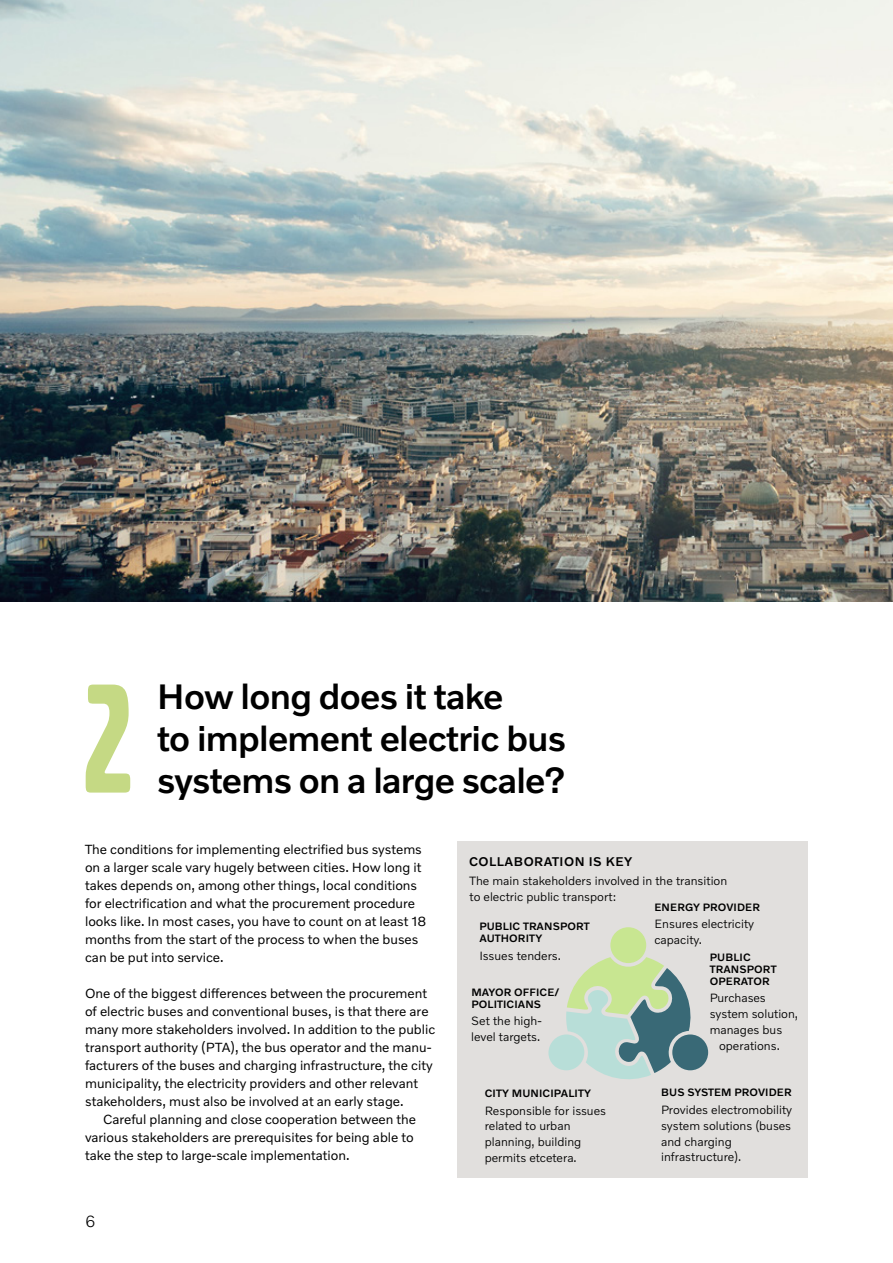
<style>
.page{position:relative;width:893px;height:1263px;background:#fff}
.page>*{position:absolute;margin:0;border:0;box-sizing:border-box;transform-origin:0 0}
.t1{font:162px "Volvo Broad Pro";color:#c5d984}
.t2{font:500 36px/42px "Volvo Novum";letter-spacing:-.02em;color:#000}
.t3{font:300 16.5px "Volvo Novum";color:#000}
.t4{font:13.5px/18px "Volvo Novum";color:#000}
.t5{font:500 12.9px "Volvo Novum";letter-spacing:.04em;color:#000}
.t6{font:300 12.15px/15.9px "Volvo Novum";color:#000}
.t7{font:500 10.95px/12.1px "Volvo Novum";letter-spacing:.01em;color:#000}
</style>
<div class="page">
<img style="left:0;top:0;width:893px;height:602px">
<div style="left:457px;top:841px;width:351px;height:337px;background:#e1dfdd"></div>
<div style="left:610px;top:927px;width:36px;height:36px;background:#c8e691;border-radius:50%"></div>
<div style="left:672px;top:1034px;width:36px;height:36px;background:#396976;border-radius:50%"></div>
<div style="left:548px;top:1034px;width:36px;height:36px;background:#b8ded8;border-radius:50%"></div>
<svg style="left:566px;top:957px;width:128px;height:122px"></svg>
<h1 class="t1" style="left:85px;top:663px;width:48px">2</h1>
<h2 class="t2" style="left:157px;top:674px;width:410px">How long does it take<br>to implement electric bus systems on a large scale?</h2>
<p class="t4" style="left:85px;top:840px;width:343px">The conditions for implementing electrified bus systems on a larger scale vary hugely between cities. How long it takes depends on, among other things, local conditions for electrification and what the procurement procedure looks like. In most cases, you have to count on at least 18 months from the start of the process to when the buses can be put into service.</p>
<p class="t4" style="left:85px;top:984px;width:352px">One of the biggest differences between the procurement of electric buses and conventional buses, is that there are many more stakeholders involved. In addition to the public transport authority (PTA), the bus operator and the manu&shy;facturers of the buses and charging infrastructure, the city municipality, the electricity providers and other relevant stakeholders, must also be involved at an early stage.</p>
<p class="t4" style="left:85px;top:1110px;width:333px;text-indent:18px">Careful planning and close cooperation between the various stakeholders are prerequisites for being able to take the step to large-scale implementation.</p>
<p class="t3" style="left:85px;top:1210px;width:12px">6</p>
<p class="t5" style="left:469px;top:853px;width:165px">COLLABORATION IS KEY</p>
<p class="t6" style="left:470px;top:873px;width:259px">The main stakeholders involved in the transition to electric public transport:</p>
<p class="t7" style="left:654px;top:900px;width:107px">ENERGY PROVIDER</p>
<p class="t6" style="left:654px;top:915px;width:101px">Ensures electricity capacity.</p>
<p class="t7" style="left:479px;top:920px;width:112px">PUBLIC TRANSPORT<br>AUTHORITY</p>
<p class="t6" style="left:479px;top:947px;width:83px">Issues tenders.</p>
<p class="t7" style="left:710px;top:950px;width:68px">PUBLIC<br>TRANSPORT<br>OPERATOR</p>
<p class="t6" style="left:710px;top:990px;width:90px">Purchases system solution, manages bus</p>
<p class="t6" style="left:719px;top:1037px;width:62px">operations.</p>
<p class="t7" style="left:471px;top:985px;width:90px">MAYOR OFFICE/<br>POLITICIANS</p>
<p class="t6" style="left:471px;top:1013px;width:72px">Set the high&shy;level targets.</p>
<p class="t7" style="left:485px;top:1087px;width:108px">CITY MUNICIPALITY</p>
<p class="t6" style="left:485px;top:1102px;width:123px">Responsible for issues related to urban planning, building permits etcetera.</p>
<p class="t7" style="left:661px;top:1086px;width:132px">BUS SYSTEM PROVIDER</p>
<p class="t6" style="left:661px;top:1101px;width:133px">Provides electromobility system solutions (buses and charging infrastructure).</p>
</div>
